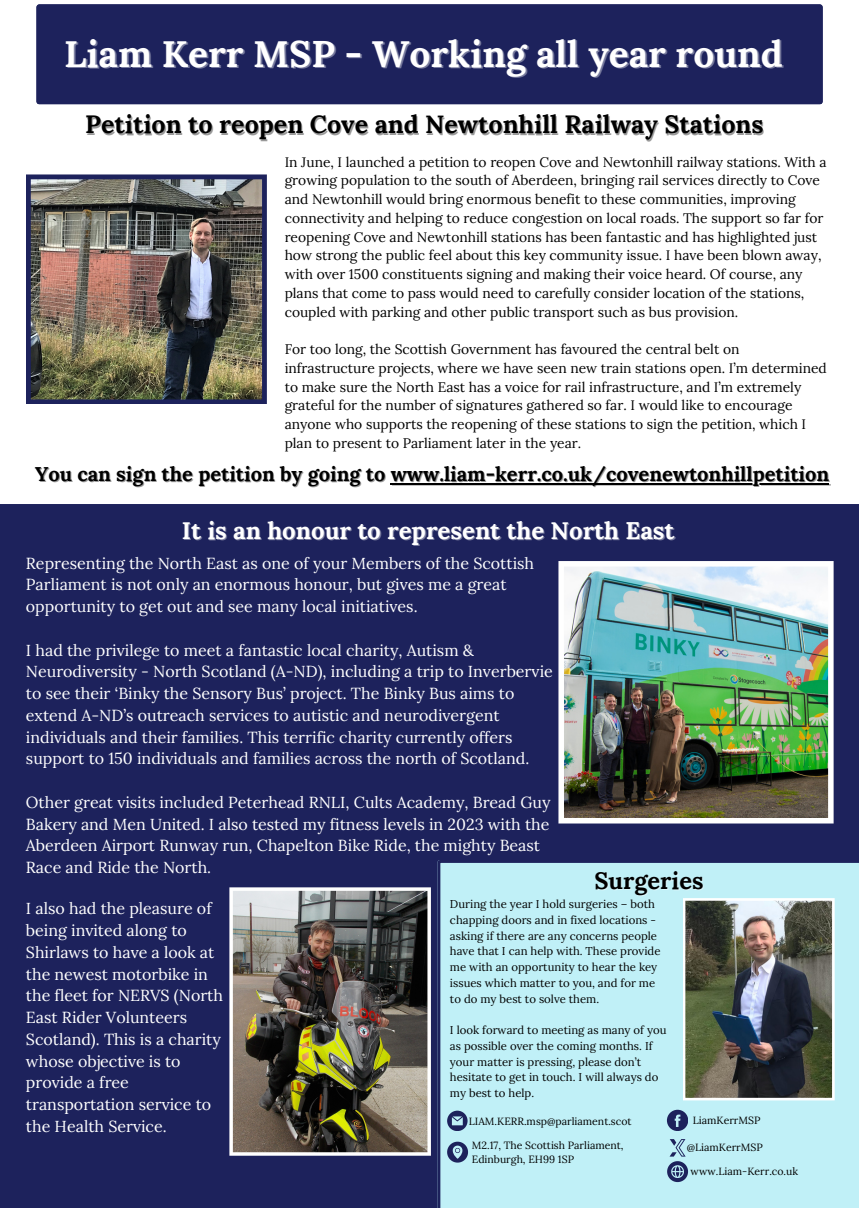
<style>
.page{position:relative;width:859px;height:1208px;background:#fff}
.page>*{position:absolute;margin:0;border:0;box-sizing:border-box;transform-origin:0 0}
.t1{font:700 37px "Lora";color:#fff}
.t2{font:700 25px "Lora";color:#000}
.t3{font:700 24px "Lora";color:#fff}
.t4{font:700 23.6px "Lora";color:#000}
.t5{font:700 20px "Lora";color:#000}
.t6{font:16px/21.8px "Lora";color:#fff}
.t7{font:13.8px/18.8px "Lora";color:#000}
.t8{font:11.4px/15.8px "Lora";color:#000}
.t9{font:10.5px/14.4px "Lora";color:#000}
</style>
<div class="page">
<img style="left:0;top:4px;width:859px;height:1203px">
<hr style="left:391px;top:483px;width:438px;height:1px;background:#000">
<div style="left:437px;top:860px;width:422px;height:347px;background:#c0f0f7"></div>
<svg style="left:667px;top:1109px;width:21px;height:21px"></svg>
<svg style="left:447px;top:1110px;width:20px;height:20px"></svg>
<svg style="left:447px;top:1141px;width:21px;height:21px"></svg>
<svg style="left:667px;top:1139px;width:21px;height:43px"></svg>
<img style="left:683px;top:898px;width:151px;height:202px">
<h3 class="t1" style="left:64px;top:30px;width:720px">Liam Kerr MSP - Working all year round</h3>
<h2 class="t2" style="left:85px;top:108px;width:680px">Petition to reopen Cove and Newtonhill Railway Stations</h2>
<h4 class="t7" style="left:285px;top:152px;width:543px">In June, I launched a petition to reopen Cove and Newtonhill railway stations. With a growing population to the south of Aberdeen, bringing rail services directly to Cove and Newtonhill would bring enormous benefit to these communities, improving connectivity and helping to reduce congestion on local roads. The support so far for reopening Cove and Newtonhill stations has been fantastic and has highlighted just how strong the public feel about this key community issue. I have been blown away, with over 1500 constituents signing and making their voice heard. Of course, any plans that come to pass would need to carefully consider location of the stations, coupled with parking and other public transport such as bus provision.</h4>
<h4 class="t7" style="left:285px;top:340px;width:543px">For too long, the Scottish Government has favoured the central belt on infrastructure projects, where we have seen new train stations open. I’m determined to make sure the North East has a voice for rail infrastructure, and I’m extremely grateful for the number of signatures gathered so far. I would like to encourage anyone who supports the reopening of these stations to sign the petition, which I plan to present to Parliament later in the year.</h4>
<p class="t5" style="left:35px;top:461px;width:795px">You can sign the petition by going to www.liam-kerr.co.uk/covenewtonhillpetition</p>
<p class="t3" style="left:182px;top:514px;width:494px">It is an honour to represent the North East</p>
<p class="t6" style="left:26px;top:552px;width:510px">Representing the North East as one of your Members of the Scottish<br>Parliament is not only an enormous honour, but gives me a great opportunity to get out and see many local initiatives.</p>
<h5 class="t6" style="left:26px;top:639px;width:528px">I had the privilege to meet a fantastic local charity, Autism &amp; Neurodiversity - North Scotland (A-ND), including a trip to Inverbervie to see their ‘Binky the Sensory Bus’ project. The Binky Bus aims to extend A-ND’s outreach services to autistic and neurodivergent individuals and their families. This terrific charity currently offers support to 150 individuals and families across the north of Scotland.</h5>
<h5 class="t6" style="left:26px;top:791px;width:526px">Other great visits included Peterhead RNLI, Cults Academy, Bread Guy Bakery and Men United. I also tested my fitness levels in 2023 with the Aberdeen Airport Runway run, Chapelton Bike Ride, the mighty Beast Race and Ride the North.</h5>
<p class="t4" style="left:594px;top:865px;width:111px">Surgeries</p>
<h2 class="t6" style="left:26px;top:897px;width:199px">I also had the pleasure of being invited along to<br>Shirlaws to have a look at the newest motorbike in the fleet for NERVS (North<br>East Rider Volunteers<br>Scotland). This is a charity whose objective is to provide a free transportation service to the Health Service.</h2>
<p class="t8" style="left:450px;top:896px;width:212px">During the year I hold surgeries – both chapping doors and in fixed locations - asking if there are any concerns people have that I can help with. These provide me with an opportunity to hear the key issues which matter to you, and for me to do my best to solve them.</p>
<p class="t8" style="left:450px;top:1022px;width:218px">I look forward to meeting as many of you as possible over the coming months. If your matter is pressing, please don’t hesitate to get in touch. I will always do my best to help.</p>
<p class="t9" style="left:469px;top:1114px;width:164px">LIAM.KERR.msp@parliament.scot</p>
<p class="t9" style="left:472px;top:1137px;width:153px">M2.17, The Scottish Parliament,<br>Edinburgh, EH99 1SP</p>
<p class="t9" style="left:693px;top:1112px;width:69px">LiamKerrMSP</p>
<p class="t9" style="left:687px;top:1140px;width:78px">@LiamKerrMSP</p>
<p class="t9" style="left:690px;top:1163px;width:109px">www.Liam-Kerr.co.uk</p>
</div>
